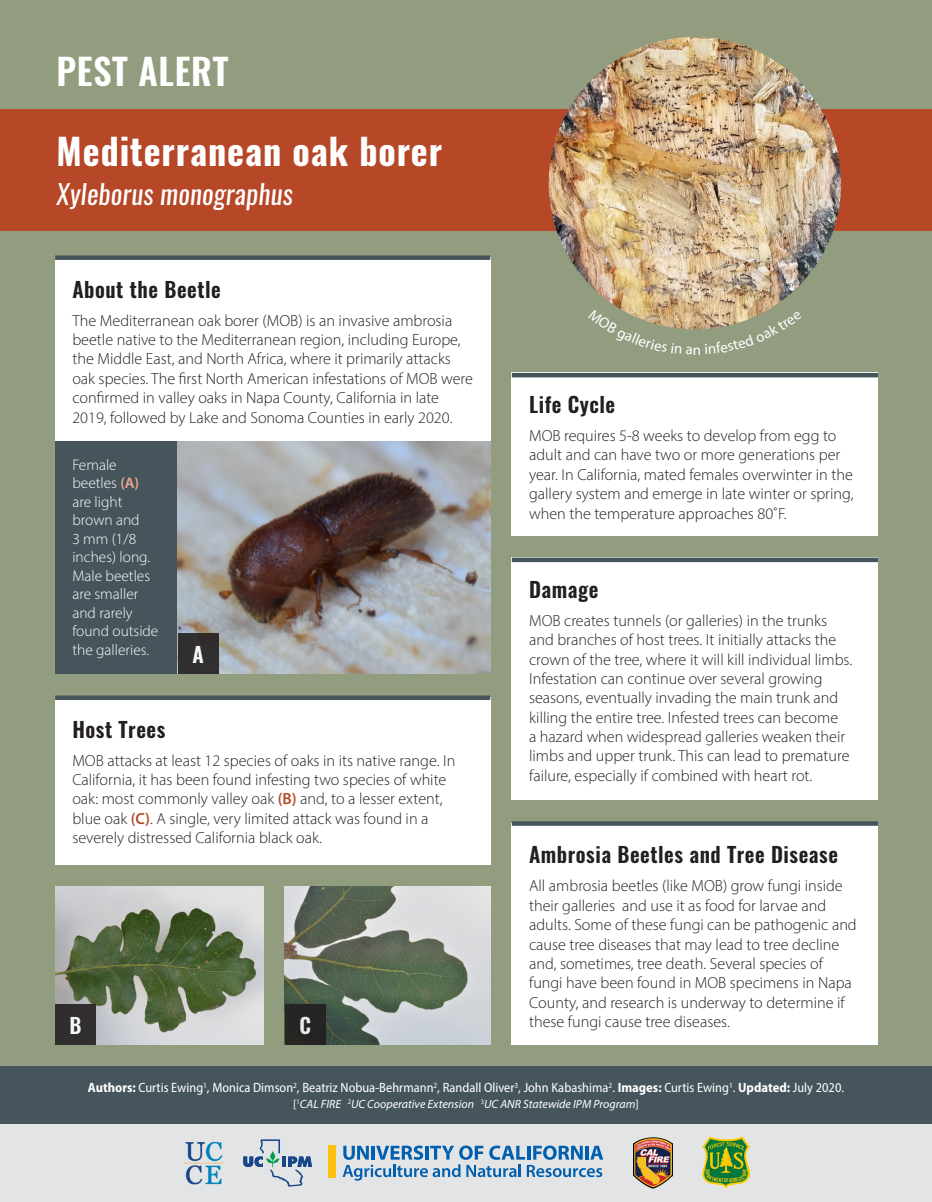
<style>
.page{position:relative;width:932px;height:1202px;background:#fff}
.page>*{position:absolute;margin:0;border:0;box-sizing:border-box;transform-origin:0 0}
.t1{font:700 36px "Oswald";letter-spacing:.025em;color:#fff}
.t2{font:600 36px "Oswald";letter-spacing:.02em;color:#fff}
.t3{font:italic 27px "Oswald";letter-spacing:.01em;color:#fff}
.t4{font:600 21px "Oswald";letter-spacing:.025em;color:#231f20}
.t5{font:600 21px "Oswald";color:#fff}
.t6{font:300 16.2px/19.4px "Myriad Pro";color:#231f20}
.t7{font:300 15.3px/18.5px "Myriad Pro";color:#fff}
.t8{font:semi-condensed 13.5px "Myriad Pro";color:#fff}
.t9{font:italic 12px "Myriad Pro";color:#fff}
.s1{font-weight:600;color:#eea788}
.s2{font-weight:600;color:#b64828}
.s3{font-weight:700}
.s4{font-style:normal;font-stretch:semi-condensed}
</style>
<div class="page">
<div style="left:0;top:1123px;width:932px;height:79px;background:#e3e4e5"></div>
<div style="left:0;top:0;width:932px;height:1123px;background:#929c7e"></div>
<div style="left:0;top:110px;width:932px;height:121px;background:#b64828"></div>
<div style="left:0;top:1066px;width:932px;height:57px;background:#45555b"></div>
<img style="left:184px;top:1141px;width:40px;height:44px">
<svg style="left:243px;top:1139px;width:69px;height:47px"></svg>
<svg style="left:342px;top:1145px;width:261px;height:35px"></svg>
<div style="left:328px;top:1145px;width:8px;height:32px;background:#febf0f"></div>
<img style="left:633px;top:1137px;width:39px;height:51px">
<img style="left:702px;top:1136px;width:47px;height:52px">
<div style="left:55px;top:257px;width:435px;height:184px;background:#fff"></div>
<div style="left:55px;top:255px;width:435px;height:5px;background:#45555b"></div>
<div style="left:55px;top:697px;width:435px;height:167px;background:#fff"></div>
<div style="left:55px;top:695px;width:435px;height:5px;background:#45555b"></div>
<div style="left:512px;top:557px;width:365px;height:242px;background:#fff"></div>
<div style="left:512px;top:557px;width:365px;height:5px;background:#45555b"></div>
<div style="left:55px;top:441px;width:123px;height:233px;background:#45555b"></div>
<img style="left:178px;top:441px;width:312px;height:233px">
<div style="left:512px;top:823px;width:365px;height:222px;background:#fff"></div>
<svg style="left:512px;top:821px;width:365px;height:4px"></svg>
<div style="left:512px;top:373px;width:365px;height:163px;background:#fff"></div>
<hr style="left:512px;top:373px;width:365px;height:4px;background:#45555b">
<img style="left:548px;top:37px;width:293px;height:292px;border-radius:146px">
<img style="left:55px;top:886px;width:208px;height:159px">
<img style="left:285px;top:886px;width:205px;height:159px">
<div style="left:178px;top:633px;width:40px;height:41px;background:#312f30"></div>
<div style="left:55px;top:1004px;width:41px;height:41px;background:#312e2f"></div>
<div style="left:285px;top:1004px;width:40px;height:41px;background:#231f20"></div>
<svg style="left:621px;top:309px;width:148px;height:21px"></svg>
<h1 class="t2" style="left:57px;top:47px;width:173px">PEST ALERT</h1>
<h1 class="t1" style="left:57px;top:127px;width:387px">Mediterranean oak borer</h1>
<h2 class="t3" style="left:57px;top:175px;width:238px">Xyleborus monographus</h2>
<p class="t4" style="left:72px;top:274px;width:150px">About the Beetle</p>
<p class="t6" style="left:72px;top:310px;width:402px">The Mediterranean oak borer (MOB) is an invasive ambrosia beetle native to the Mediterranean region, including Europe, the Middle East, and North Africa, where it primarily attacks oak species. The first North American infestations of MOB were confirmed in valley oaks in Napa County, California in late 2019, followed by Lake and Sonoma Counties in early 2020.</p>
<p class="t7" style="left:72px;top:455px;width:87px">Female beetles <span class="s1">(A) </span>are light brown and<br>3 mm (1/8 inches) long.<br>Male beetles are smaller and rarely found outside the galleries.</p>
<p class="t5" style="left:192px;top:640px;width:13px">A</p>
<p class="t4" style="left:72px;top:714px;width:94px">Host Trees</p>
<p class="t6" style="left:72px;top:750px;width:384px">MOB attacks at least 12 species of oaks in its native range. In California, it has been found infesting two species of white oak: most commonly valley oak <span class="s2">(B)</span> and, to a lesser extent, blue oak <span class="s2">(C)</span>. A single, very limited attack was found in a severely distressed California black oak.</p>
<p class="t5" style="left:69px;top:1011px;width:14px">B</p>
<p class="t5" style="left:299px;top:1011px;width:13px">C</p>
<p class="t4" style="left:529px;top:390px;width:88px">Life Cycle</p>
<p class="t6" style="left:529px;top:426px;width:326px">MOB requires 5-8 weeks to develop from egg to adult and can have two or more generations per year. In California, mated females overwinter in the gallery system and emerge in late winter or spring, when the temperature approaches 80˚F.</p>
<p class="t4" style="left:529px;top:574px;width:71px">Damage</p>
<p class="t6" style="left:529px;top:610px;width:324px">MOB creates tunnels (or galleries) in the trunks and branches of host trees. It initially attacks the crown of the tree, where it will kill individual limbs.<br>Infestation can continue over several growing seasons, eventually invading the main trunk and killing the entire tree. Infested trees can become<br>a hazard when widespread galleries weaken their limbs and upper trunk. This can lead to premature failure, especially if combined with heart rot.</p>
<p class="t4" style="left:529px;top:840px;width:310px">Ambrosia Beetles and Tree Disease</p>
<p class="t6" style="left:529px;top:876px;width:329px">All ambrosia beetles (like MOB) grow fungi inside their galleries and use it as food for larvae and adults. Some of these fungi can be pathogenic and cause tree diseases that may lead to tree decline and, sometimes, tree death. Several species of fungi have been found in MOB specimens in Napa County, and research is underway to determine if these fungi cause tree diseases.</p>
<p class="t8" style="left:88px;top:1079px;width:757px"><span class="s3">Authors:</span> Curtis Ewing<sup>1</sup>, Monica Dimson<sup>2</sup>, Beatriz Nobua-Behrmann<sup>2</sup>, Randall Oliver<sup>3</sup>, John Kabashima<sup>2</sup>. <span class="s3">Images:</span> Curtis Ewing<sup>1</sup>. <span class="s3">Updated:</span> July 2020.</p>
<p class="t9" style="left:293px;top:1096px;width:347px"><span class="s4">[</span><sup>1</sup>CAL FIRE <sup>2</sup>UC Cooperative Extension <sup>3</sup>UC ANR Statewide IPM Program<span class="s4">]</span></p>
</div>
